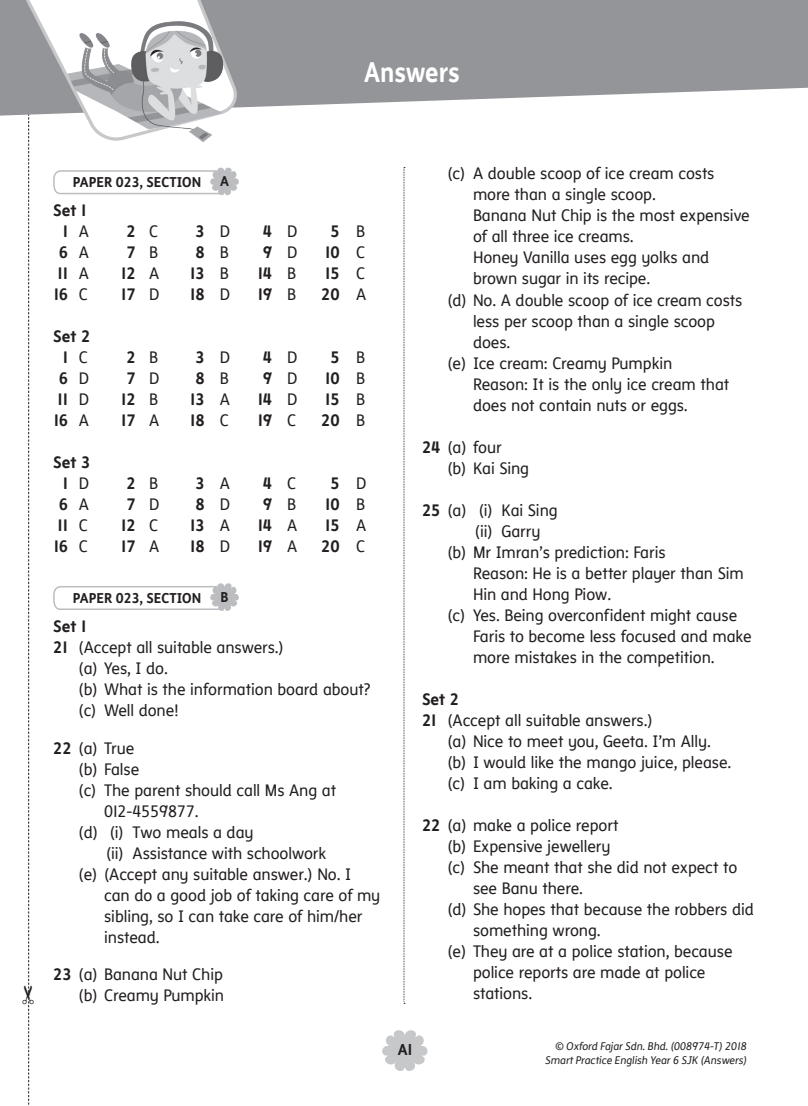
<style>
.page{position:relative;width:808px;height:1106px;background:#fff}
.page>*{position:absolute;margin:0;border:0;box-sizing:border-box;transform-origin:0 0}
.t1{font:700 27px "OFKSSRFS Me";color:#fff;scale:.9 1}
._1_2_3_new{font:15.75px/21px "OFKSSRFS Me";letter-spacing:-.005em;color:#231f20}
._1_2_3_new-2{font:700 15.75px "OFKSSRFS Me";letter-spacing:-.005em;color:#231f20}
.t2{font:700 15px "OFKSSRFS Me";color:#231f20}
.t3{font:700 13.5px "OFKSSRFS Me";color:#231f20}
.t4{font:italic 10.5px/13.5px "OFKSSRFS Me";color:#231f20;text-align:right}
.s1{font-weight:400}
.s2{font-weight:700}
.s3{font-style:normal}
</style>
<div class="page">
<svg style="left:382px;top:1030px;width:46px;height:41px"></svg>
<svg style="left:404px;top:167px;width:1px;height:837px"></svg>
<svg style="left:0;top:0;width:808px;height:116px;background:#a3a5a7"></svg>
<svg style="left:23px;top:0;width:218px;height:1105px"></svg>
<p class="t1" style="left:364px;top:52px;width:108px">Answers</p>
<p class="t3" style="left:73px;top:172px;width:130px">PAPER 023, SECTION</p>
<p class="t3" style="left:220px;top:171px;width:10px">A</p>
<p class="_1_2_3_new-2" style="left:53px;top:198px;width:35px">Set 1</p>
<p class="_1_2_3_new-2" style="left:63px;top:219px;width:27px">1 <span class="s1">A</span></p>
<p class="_1_2_3_new-2" style="left:126px;top:219px;width:33px">2 <span class="s1">C</span></p>
<p class="_1_2_3_new-2" style="left:195px;top:219px;width:36px">3 <span class="s1">D</span></p>
<p class="_1_2_3_new-2" style="left:263px;top:219px;width:36px">4 <span class="s1">D</span></p>
<p class="_1_2_3_new-2" style="left:330px;top:219px;width:36px">5 <span class="s1">B</span></p>
<p class="_1_2_3_new-2" style="left:59px;top:240px;width:31px">6 <span class="s1">A</span></p>
<p class="_1_2_3_new-2" style="left:126px;top:240px;width:33px">7 <span class="s1">B</span></p>
<p class="_1_2_3_new-2" style="left:195px;top:240px;width:35px">8 <span class="s1">B</span></p>
<p class="_1_2_3_new-2" style="left:263px;top:240px;width:36px">9 <span class="s1">D</span></p>
<p class="_1_2_3_new-2" style="left:325px;top:240px;width:42px">10 <span class="s1">C</span></p>
<p class="_1_2_3_new-2" style="left:58px;top:261px;width:33px">11 <span class="s1">A</span></p>
<p class="_1_2_3_new-2" style="left:121px;top:261px;width:40px">12 <span class="s1">A</span></p>
<p class="_1_2_3_new-2" style="left:190px;top:261px;width:40px">13 <span class="s1">B</span></p>
<p class="_1_2_3_new-2" style="left:258px;top:261px;width:40px">14 <span class="s1">B</span></p>
<p class="_1_2_3_new-2" style="left:325px;top:261px;width:42px">15 <span class="s1">C</span></p>
<p class="_1_2_3_new-2" style="left:54px;top:282px;width:35px">16 <span class="s1">C</span></p>
<p class="_1_2_3_new-2" style="left:121px;top:282px;width:40px">17 <span class="s1">D</span></p>
<p class="_1_2_3_new-2" style="left:190px;top:282px;width:41px">18 <span class="s1">D</span></p>
<p class="_1_2_3_new-2" style="left:258px;top:282px;width:40px">19 <span class="s1">B</span></p>
<p class="_1_2_3_new-2" style="left:321px;top:282px;width:47px">20 <span class="s1">A</span></p>
<p class="_1_2_3_new-2" style="left:53px;top:324px;width:39px">Set 2</p>
<p class="_1_2_3_new-2" style="left:63px;top:345px;width:26px">1 <span class="s1">C</span></p>
<p class="_1_2_3_new-2" style="left:126px;top:345px;width:33px">2 <span class="s1">B</span></p>
<p class="_1_2_3_new-2" style="left:195px;top:345px;width:36px">3 <span class="s1">D</span></p>
<p class="_1_2_3_new-2" style="left:263px;top:345px;width:36px">4 <span class="s1">D</span></p>
<p class="_1_2_3_new-2" style="left:330px;top:345px;width:36px">5 <span class="s1">B</span></p>
<p class="_1_2_3_new-2" style="left:59px;top:366px;width:32px">6 <span class="s1">D</span></p>
<p class="_1_2_3_new-2" style="left:126px;top:366px;width:35px">7 <span class="s1">D</span></p>
<p class="_1_2_3_new-2" style="left:195px;top:366px;width:35px">8 <span class="s1">B</span></p>
<p class="_1_2_3_new-2" style="left:263px;top:366px;width:36px">9 <span class="s1">D</span></p>
<p class="_1_2_3_new-2" style="left:325px;top:366px;width:42px">10 <span class="s1">B</span></p>
<p class="_1_2_3_new-2" style="left:58px;top:387px;width:33px">11 <span class="s1">D</span></p>
<p class="_1_2_3_new-2" style="left:121px;top:387px;width:39px">12 <span class="s1">B</span></p>
<p class="_1_2_3_new-2" style="left:190px;top:387px;width:41px">13 <span class="s1">A</span></p>
<p class="_1_2_3_new-2" style="left:258px;top:387px;width:41px">14 <span class="s1">D</span></p>
<p class="_1_2_3_new-2" style="left:325px;top:387px;width:42px">15 <span class="s1">B</span></p>
<p class="_1_2_3_new-2" style="left:54px;top:408px;width:37px">16 <span class="s1">A</span></p>
<p class="_1_2_3_new-2" style="left:121px;top:408px;width:40px">17 <span class="s1">A</span></p>
<p class="_1_2_3_new-2" style="left:190px;top:408px;width:40px">18 <span class="s1">C</span></p>
<p class="_1_2_3_new-2" style="left:258px;top:408px;width:40px">19 <span class="s1">C</span></p>
<p class="_1_2_3_new-2" style="left:321px;top:408px;width:45px">20 <span class="s1">B</span></p>
<p class="_1_2_3_new-2" style="left:53px;top:450px;width:39px">Set 3</p>
<p class="_1_2_3_new-2" style="left:63px;top:471px;width:28px">1 <span class="s1">D</span></p>
<p class="_1_2_3_new-2" style="left:126px;top:471px;width:33px">2 <span class="s1">B</span></p>
<p class="_1_2_3_new-2" style="left:195px;top:471px;width:36px">3 <span class="s1">A</span></p>
<p class="_1_2_3_new-2" style="left:263px;top:471px;width:35px">4 <span class="s1">C</span></p>
<p class="_1_2_3_new-2" style="left:330px;top:471px;width:38px">5 <span class="s1">D</span></p>
<p class="_1_2_3_new-2" style="left:59px;top:492px;width:31px">6 <span class="s1">A</span></p>
<p class="_1_2_3_new-2" style="left:126px;top:492px;width:35px">7 <span class="s1">D</span></p>
<p class="_1_2_3_new-2" style="left:195px;top:492px;width:36px">8 <span class="s1">D</span></p>
<p class="_1_2_3_new-2" style="left:263px;top:492px;width:35px">9 <span class="s1">B</span></p>
<p class="_1_2_3_new-2" style="left:325px;top:492px;width:42px">10 <span class="s1">B</span></p>
<p class="_1_2_3_new-2" style="left:58px;top:513px;width:32px">11 <span class="s1">C</span></p>
<p class="_1_2_3_new-2" style="left:121px;top:513px;width:38px">12 <span class="s1">C</span></p>
<p class="_1_2_3_new-2" style="left:190px;top:513px;width:41px">13 <span class="s1">A</span></p>
<p class="_1_2_3_new-2" style="left:258px;top:513px;width:41px">14 <span class="s1">A</span></p>
<p class="_1_2_3_new-2" style="left:325px;top:513px;width:43px">15 <span class="s1">A</span></p>
<p class="_1_2_3_new-2" style="left:54px;top:534px;width:36px">16 <span class="s1">C</span></p>
<p class="_1_2_3_new-2" style="left:121px;top:534px;width:40px">17 <span class="s1">A</span></p>
<p class="_1_2_3_new-2" style="left:190px;top:534px;width:41px">18 <span class="s1">D</span></p>
<p class="_1_2_3_new-2" style="left:258px;top:534px;width:41px">19 <span class="s1">A</span></p>
<p class="_1_2_3_new-2" style="left:321px;top:534px;width:45px">20 <span class="s1">C</span></p>
<p class="t3" style="left:73px;top:587px;width:130px">PAPER 023, SECTION</p>
<p class="t3" style="left:220px;top:586px;width:10px">B</p>
<p class="_1_2_3_new-2" style="left:53px;top:614px;width:35px">Set 1</p>
<p class="_1_2_3_new" style="left:53px;top:636px;width:232px"><span class="s2">21</span> (Accept all suitable answers.)</p>
<p class="_1_2_3_new" style="left:79px;top:657px;width:91px">(a) Yes, I do.</p>
<p class="_1_2_3_new" style="left:79px;top:678px;width:293px">(b) What is the information board about?</p>
<p class="_1_2_3_new" style="left:79px;top:699px;width:102px">(c) Well done!</p>
<p class="_1_2_3_new" style="left:53px;top:737px;width:83px"><span class="s2">22</span> (a) True</p>
<p class="_1_2_3_new" style="left:79px;top:758px;width:62px">(b) False</p>
<p class="_1_2_3_new" style="left:79px;top:779px;width:259px">(c) The parent should call Ms Ang at</p>
<p class="_1_2_3_new" style="left:104px;top:800px;width:96px">012-4559877.</p>
<p class="_1_2_3_new" style="left:79px;top:821px;width:176px">(d) (i) Two meals a day</p>
<p class="_1_2_3_new" style="left:106px;top:842px;width:222px">(ii) Assistance with schoolwork</p>
<p class="_1_2_3_new" style="left:104px;top:863px;width:278px;text-indent:-25px">(e) (Accept any suitable answer.) No. I can do a good job of taking care of my sibling, so I can take care of him/her instead.</p>
<p class="_1_2_3_new" style="left:53px;top:963px;width:171px"><span class="s2">23</span> (a) Banana Nut Chip</p>
<p class="_1_2_3_new" style="left:79px;top:984px;width:147px">(b) Creamy Pumpkin</p>
<p class="_1_2_3_new" style="left:473px;top:163px;width:243px;text-indent:-25px">(c) A double scoop of ice cream costs more than a single scoop.</p>
<p class="_1_2_3_new" style="left:473px;top:205px;width:278px">Banana Nut Chip is the most expensive of all three ice creams.</p>
<p class="_1_2_3_new" style="left:473px;top:247px;width:238px">Honey Vanilla uses egg yolks and brown sugar in its recipe.</p>
<p class="_1_2_3_new" style="left:473px;top:289px;width:271px;text-indent:-25px">(d) No. A double scoop of ice cream costs less per scoop than a single scoop does.</p>
<p class="_1_2_3_new" style="left:447px;top:352px;width:226px">(e) Ice cream: Creamy Pumpkin</p>
<p class="_1_2_3_new" style="left:473px;top:373px;width:258px">Reason: It is the only ice cream that does not contain nuts or eggs.</p>
<p class="_1_2_3_new" style="left:422px;top:436px;width:81px"><span class="s2">24</span> (a) four</p>
<p class="_1_2_3_new" style="left:447px;top:457px;width:83px">(b) Kai Sing</p>
<p class="_1_2_3_new" style="left:422px;top:499px;width:137px"><span class="s2">25</span> (a) (i) Kai Sing</p>
<p class="_1_2_3_new" style="left:475px;top:520px;width:67px">(ii) Garry</p>
<p class="_1_2_3_new" style="left:447px;top:541px;width:220px">(b) Mr Imran’s prediction: Faris</p>
<p class="_1_2_3_new" style="left:473px;top:562px;width:272px">Reason: He is a better player than Sim<br>Hin and Hong Piow.</p>
<p class="_1_2_3_new" style="left:473px;top:604px;width:280px;text-indent:-25px">(c) Yes. Being overconfident might cause<br>Faris to become less focused and make more mistakes in the competition.</p>
<p class="_1_2_3_new-2" style="left:422px;top:687px;width:39px">Set 2</p>
<p class="_1_2_3_new" style="left:422px;top:709px;width:232px"><span class="s2">21</span> (Accept all suitable answers.)</p>
<p class="_1_2_3_new" style="left:447px;top:730px;width:265px">(a) Nice to meet you, Geeta. I’m Ally.</p>
<p class="_1_2_3_new" style="left:447px;top:751px;width:285px">(b) I would like the mango juice, please.</p>
<p class="_1_2_3_new" style="left:447px;top:772px;width:167px">(c) I am baking a cake.</p>
<p class="_1_2_3_new" style="left:422px;top:814px;width:198px"><span class="s2">22</span> (a) make a police report</p>
<p class="_1_2_3_new" style="left:447px;top:835px;width:164px">(b) Expensive jewellery</p>
<p class="_1_2_3_new" style="left:473px;top:856px;width:266px;text-indent:-25px">(c) She meant that she did not expect to see Banu there.</p>
<p class="_1_2_3_new" style="left:473px;top:898px;width:282px;text-indent:-25px">(d) She hopes that because the robbers did something wrong.</p>
<p class="_1_2_3_new" style="left:473px;top:940px;width:261px;text-indent:-25px">(e) They are at a police station, because police reports are made at police stations.</p>
<p class="t2" style="left:398px;top:1038px;width:16px">A1</p>
<p class="t4" style="left:545px;top:1039px;width:203px"><span class="s3">©</span> Oxford Fajar Sdn. Bhd. (008974-T) 2018<br>Smart Practice English Year 6 SJK (Answers)</p>
</div>
